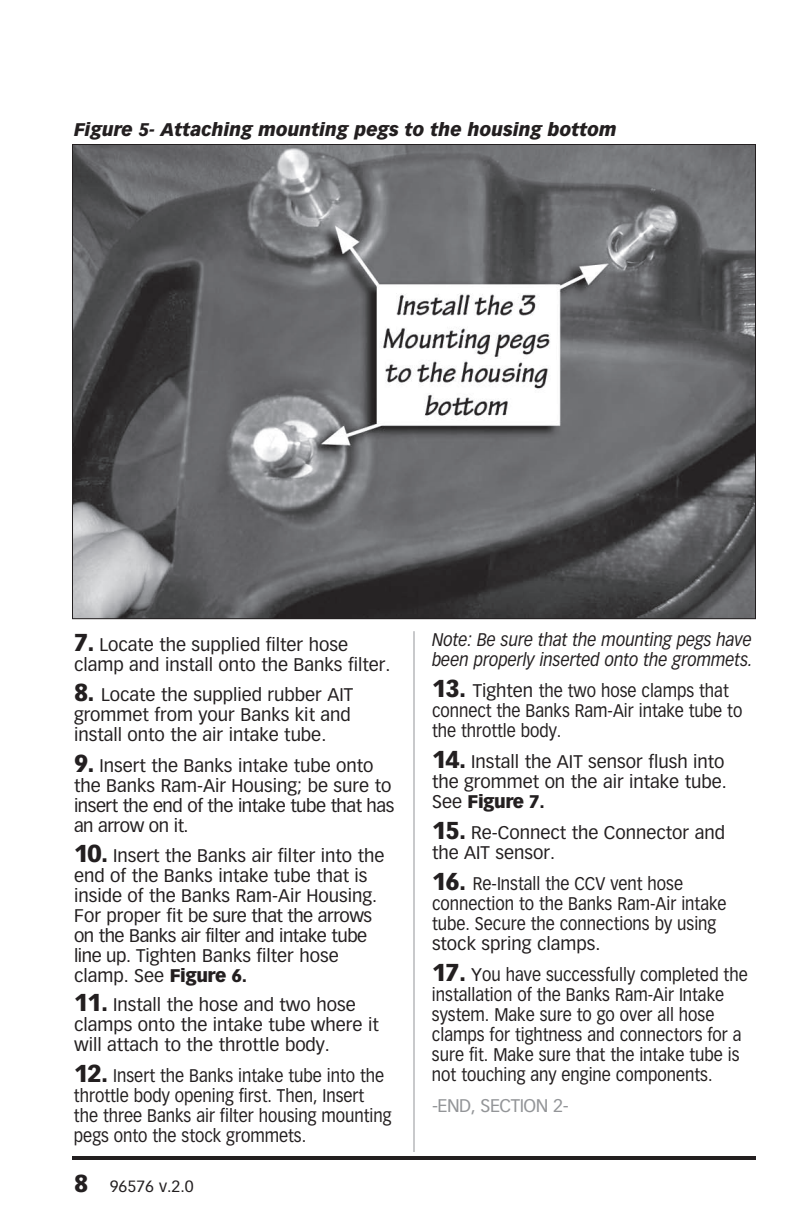
<style>
.page{position:relative;width:792px;height:1224px;background:#fff}
.page>*{position:absolute;margin:0;border:0;box-sizing:border-box;transform-origin:0 0}
.t1{font:18px/20px "Vectora LT Std";color:#231f20}
.t2{font:18px/20px "Vectora LT Std";color:#231f20;scale:.9 1}
.t3{font:italic 18px/20px "Vectora LT Std";color:#231f20;scale:.9 1}
.t4{font:italic 900 18px "Vectora LT Std";color:#231f20}
.t5{font:18px "Vectora LT Std";color:#939598}
.t6{font:16px "Vectora LT Std";color:#231f20}
.s1{font-weight:900;font-size:24px}
.s2{font-weight:900}
</style>
<div class="page">
<hr style="left:72px;top:1156px;width:684px;height:4px;background:#231f20">
<img style="left:74px;top:146px;width:680px;height:471px">
<hr style="left:414px;top:631px;width:1px;height:521px;background:#939598">
<p class="t4" style="left:74px;top:119px;width:544px">Figure 5- Attaching mounting pegs to the housing bottom</p>
<p class="t1" style="left:74px;top:634px;width:318px"><span class="s1">7.</span> Locate the supplied filter hose clamp and install onto the Banks filter.</p>
<p class="t1" style="left:74px;top:684px;width:281px"><span class="s1">8.</span> Locate the supplied rubber AIT grommet from your Banks kit and install onto the air intake tube.</p>
<p class="t1" style="left:74px;top:755px;width:322px"><span class="s1">9.</span> Insert the Banks intake tube onto the Banks Ram-Air Housing; be sure to insert the end of the intake tube that has an arrow on it.</p>
<p class="t1" style="left:74px;top:845px;width:312px"><span class="s1">10.</span> Insert the Banks air filter into the end of the Banks intake tube that is inside of the Banks Ram-Air Housing.<br>For proper fit be sure that the arrows on the Banks air filter and intake tube line up. Tighten Banks filter hose clamp. See <span class="s2">Figure 6.</span></p>
<p class="t1" style="left:74px;top:995px;width:306px"><span class="s1">11.</span> Install the hose and two hose clamps onto the intake tube where it will attach to the throttle body.</p>
<p class="t2" style="left:74px;top:1066px;width:354px"><span class="s1">12.</span> Insert the Banks intake tube into the throttle body opening first. Then, Insert the three Banks air filter housing mounting pegs onto the stock grommets.</p>
<p class="t6" style="left:74px;top:1177px;width:121px"><span class="s1">8</span> 96576 v.2.0</p>
<p class="t3" style="left:432px;top:630px;width:358px">Note: Be sure that the mounting pegs have been properly inserted onto the grommets.</p>
<p class="t1" style="left:432px;top:681px;width:312px"><span class="s1">13.</span> Tighten the two hose clamps that connect the Banks Ram-Air intake tube to the throttle body.</p>
<p class="t1" style="left:432px;top:752px;width:296px"><span class="s1">14.</span> Install the AIT sensor flush into the grommet on the air intake tube.<br>See <span class="s2">Figure 7.</span></p>
<p class="t1" style="left:432px;top:823px;width:295px"><span class="s1">15.</span> Re-Connect the Connector and the AIT sensor.</p>
<p class="t2" style="left:432px;top:874px;width:329px"><span class="s1">16.</span> Re-Install the CCV vent hose connection to the Banks Ram-Air intake tube. Secure the connections by using stock spring clamps.</p>
<p class="t1" style="left:432px;top:965px;width:317px"><span class="s1">17.</span> You have successfully completed the installation of the Banks Ram-Air Intake system. Make sure to go over all hose clamps for tightness and connectors for a sure fit. Make sure that the intake tube is not touching any engine components.</p>
<p class="t5" style="left:432px;top:1095px;width:59px">-end, sectio</p>
<p class="t5" style="left:536px;top:1095px;width:34px">n 2-</p>
</div>
